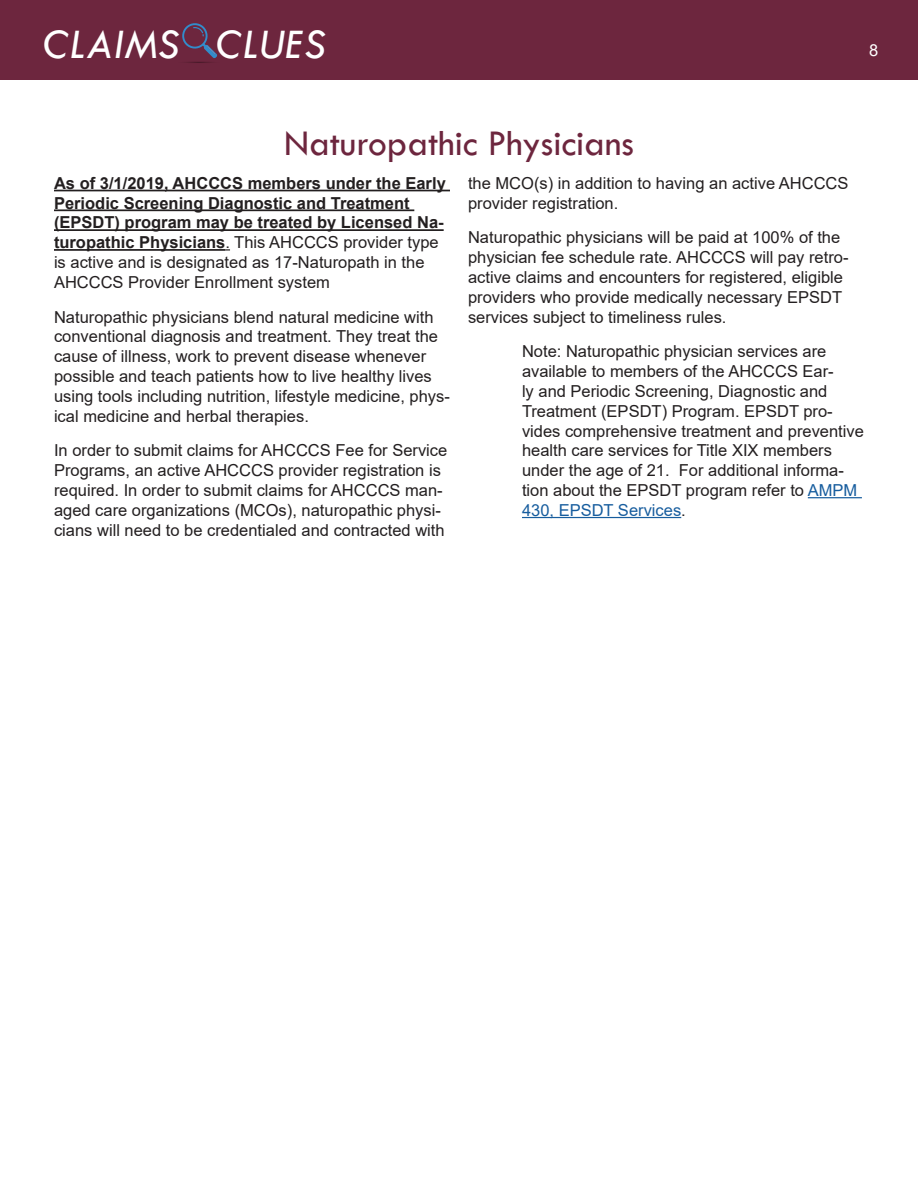
<style>
.page{position:relative;width:918px;height:1188px;background:#fff}
.page>*{position:absolute;margin:0;border:0;box-sizing:border-box;transform-origin:0 0}
.t1{font:italic 43.65px "Tw Cen";color:#fff}
.Main_red_headline{font:37.5px "Tw Cen";color:#6d263e}
.t2{font:16.5px/19.8px "Arial";color:#231f20}
.t3{font:700 16.5px/19.8px "Arial";color:#231f20}
.t4{font:16.5px "Arial";color:#fff}
.s1{font-weight:400}
.s2{color:#175d9e}
</style>
<div class="page">
<div style="left:0;top:0;width:918px;height:79px;background:#6d263e"></div>
<svg style="left:182px;top:23px;width:35px;height:40px"></svg>
<hr style="left:54px;top:190px;width:396px;height:1px;background:#231f20">
<hr style="left:54px;top:209px;width:360px;height:2px;background:#231f20">
<hr style="left:54px;top:229px;width:390px;height:2px;background:#231f20">
<hr style="left:54px;top:249px;width:171px;height:2px;background:#231f20">
<hr style="left:808px;top:497px;width:54px;height:1px;background:#175d9e">
<hr style="left:522px;top:517px;width:159px;height:1px;background:#175d9e">
<h1 class="t1" style="left:43px;top:18px;width:285px">CLAIMS CLUES</h1>
<p class="t4" style="left:869px;top:39px;width:11px">8</p>
<p class="Main_red_headline" style="left:284px;top:121px;width:351px">Naturopathic Physicians</p>
<p class="t3" style="left:54px;top:173px;width:393px">As of 3/1/2019, AHCCCS members under the Early Periodic Screening Diagnostic and Treatment (EPSDT) program may be treated by Licensed Na&shy;turopathic Physicians<span class="s1">. This AHCCCS provider type is active and is designated as 17-Naturopath in the AHCCCS Provider Enrollment system</span></p>
<p class="t2" style="left:54px;top:307px;width:397px">Naturopathic physicians blend natural medicine with conventional diagnosis and treatment. They treat the cause of illness, work to prevent disease whenever possible and teach patients how to live healthy lives using tools including nutrition, lifestyle medicine, phys&shy;ical medicine and herbal therapies.</p>
<p class="t2" style="left:54px;top:441px;width:395px">In order to submit claims for AHCCCS Fee for Service Programs, an active AHCCCS provider registration is required. In order to submit claims for AHCCCS man&shy;aged care organizations (MCOs), naturopathic physi&shy;cians will need to be credentialed and contracted with</p>
<p class="t2" style="left:468px;top:173px;width:382px">the MCO(s) in addition to having an active AHCCCS provider registration.</p>
<p class="t2" style="left:468px;top:228px;width:382px">Naturopathic physicians will be paid at 100% of the physician fee schedule rate. AHCCCS will pay retro&shy;active claims and encounters for registered, eligible providers who provide medically necessary EPSDT services subject to timeliness rules.</p>
<p class="t2" style="left:522px;top:342px;width:343px">Note: Naturopathic physician services are available to members of the AHCCCS Ear-<br>ly and Periodic Screening, Diagnostic and Treatment (EPSDT) Program. EPSDT pro&shy;vides comprehensive treatment and preventive health care services for Title XIX members under the age of 21. For additional informa&shy;tion about the EPSDT program refer to <span class="s2">AMPM 430, EPSDT Services</span>.</p>
</div>
